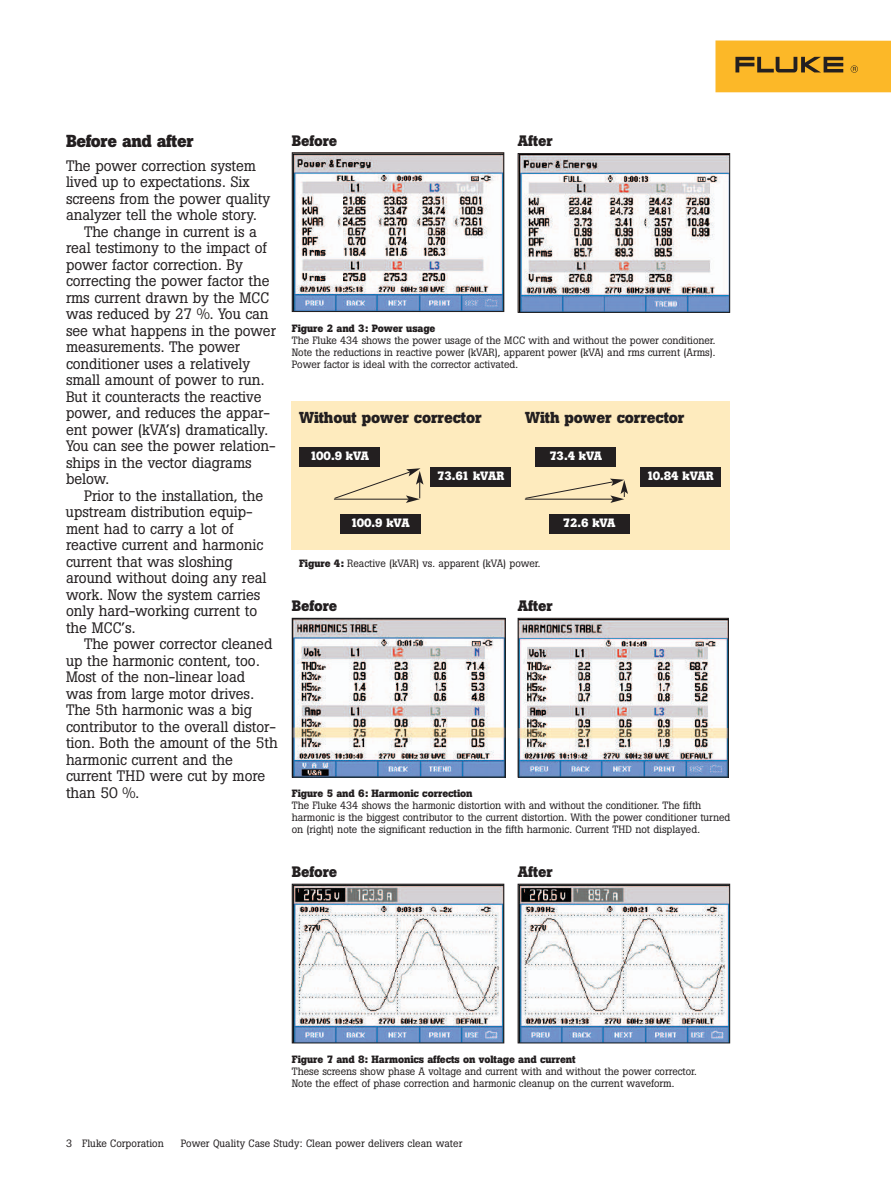
<style>
.page{position:relative;width:891px;height:1188px;background:#fff}
.page>*{position:absolute;margin:0;border:0;box-sizing:border-box;transform-origin:0 0}
.t1{font:700 17.25px "Boton";letter-spacing:-.02em;color:#231f20}
.t2{font:700 15.75px "Boton";letter-spacing:-.005em;color:#231f20}
.t3{font:15px "Boton";letter-spacing:-.005em;color:#231f20}
.t4{font:700 15px "Boton";letter-spacing:-.005em;color:#231f20}
.t5{font:700 12px "Boton";letter-spacing:-.025em;color:#fff}
.t6{font:10.5px/12px "Boton";letter-spacing:-.005em;color:#231f20}
.t7{font:700 10.5px "Boton";letter-spacing:-.005em;color:#231f20}
.s1{font-weight:700}
</style>
<div class="page">
<div style="left:292px;top:402px;width:438px;height:148px;background:#feebbe"></div>
<div style="left:716px;top:40px;width:175px;height:52px;background:#fcb828"></div>
<svg style="left:735px;top:57px;width:108px;height:15px"></svg>
<svg style="left:851px;top:65px;width:7px;height:8px"></svg>
<img style="left:520px;top:620px;width:207px;height:155px">
<div style="left:518px;top:618px;width:211px;height:159px;border:1px solid #231f20"></div>
<img style="left:294px;top:620px;width:210px;height:155px">
<div style="left:292px;top:618px;width:214px;height:159px;border:1px solid #231f20"></div>
<img style="left:520px;top:886px;width:208px;height:155px">
<div style="left:518px;top:884px;width:212px;height:159px;border:1px solid #231f20"></div>
<img style="left:294px;top:886px;width:208px;height:155px">
<div style="left:292px;top:884px;width:212px;height:159px;border:1px solid #231f20"></div>
<img style="left:520px;top:155px;width:208px;height:156px">
<div style="left:518px;top:153px;width:212px;height:160px;border:1px solid #231f20"></div>
<img style="left:294px;top:154px;width:208px;height:156px">
<div style="left:292px;top:152px;width:212px;height:160px;border:1px solid #231f20"></div>
<div style="left:299px;top:447px;width:81px;height:20px;background:#231f20"></div>
<div style="left:430px;top:467px;width:81px;height:19px;background:#231f20"></div>
<div style="left:340px;top:514px;width:81px;height:20px;background:#231f20"></div>
<div style="left:535px;top:447px;width:81px;height:20px;background:#231f20"></div>
<div style="left:640px;top:467px;width:81px;height:19px;background:#231f20"></div>
<div style="left:549px;top:514px;width:81px;height:20px;background:#231f20"></div>
<svg style="left:334px;top:468px;width:89px;height:35px"></svg>
<svg style="left:525px;top:479px;width:103px;height:24px"></svg>
<p class="t1" style="left:66px;top:135px;width:129px">Before and after</p>
<p class="t3" style="left:66px;top:160px;width:192px">The power correction system</p>
<p class="t3" style="left:66px;top:176px;width:185px">lived up to expectations. Six</p>
<p class="t3" style="left:66px;top:193px;width:206px">screens from the power quality</p>
<p class="t3" style="left:66px;top:209px;width:193px">analyzer tell the whole story.</p>
<p class="t3" style="left:84px;top:226px;width:175px">The change in current is a</p>
<p class="t3" style="left:66px;top:242px;width:202px">real testimony to the impact of</p>
<p class="t3" style="left:66px;top:259px;width:178px">power factor correction. By</p>
<p class="t3" style="left:66px;top:275px;width:205px">correcting the power factor the</p>
<p class="t3" style="left:66px;top:292px;width:205px">rms current drawn by the MCC</p>
<p class="t3" style="left:66px;top:308px;width:204px">was reduced by 27 %. You can</p>
<p class="t3" style="left:66px;top:325px;width:212px">see what happens in the power</p>
<p class="t3" style="left:66px;top:341px;width:176px">measurements. The power</p>
<p class="t3" style="left:66px;top:358px;width:186px">conditioner uses a relatively</p>
<p class="t3" style="left:66px;top:374px;width:200px">small amount of power to run.</p>
<p class="t3" style="left:66px;top:391px;width:197px">But it counteracts the reactive</p>
<p class="t3" style="left:66px;top:407px;width:206px">power, and reduces the appar-</p>
<p class="t3" style="left:66px;top:424px;width:204px">ent power (kVA’s) dramatically.</p>
<p class="t3" style="left:66px;top:440px;width:211px">You can see the power relation-</p>
<p class="t3" style="left:66px;top:457px;width:187px">ships in the vector diagrams</p>
<p class="t3" style="left:66px;top:473px;width:45px">below.</p>
<p class="t3" style="left:84px;top:490px;width:181px">Prior to the installation, the</p>
<p class="t3" style="left:66px;top:506px;width:188px">upstream distribution equip-</p>
<p class="t3" style="left:66px;top:523px;width:169px">ment had to carry a lot of</p>
<p class="t3" style="left:66px;top:539px;width:199px">reactive current and harmonic</p>
<p class="t3" style="left:66px;top:556px;width:168px">current that was sloshing</p>
<p class="t3" style="left:66px;top:572px;width:202px">around without doing any real</p>
<p class="t3" style="left:66px;top:589px;width:196px">work. Now the system carries</p>
<p class="t3" style="left:66px;top:605px;width:193px">only hard-working current to</p>
<p class="t3" style="left:66px;top:622px;width:71px">the MCC’s.</p>
<p class="t3" style="left:84px;top:638px;width:190px">The power corrector cleaned</p>
<p class="t3" style="left:66px;top:655px;width:195px">up the harmonic content, too.</p>
<p class="t3" style="left:66px;top:671px;width:181px">Most of the non-linear load</p>
<p class="t3" style="left:66px;top:688px;width:190px">was from large motor drives.</p>
<p class="t3" style="left:66px;top:704px;width:187px">The 5th harmonic was a big</p>
<p class="t3" style="left:66px;top:721px;width:211px">contributor to the overall distor-</p>
<p class="t3" style="left:66px;top:737px;width:213px">tion. Both the amount of the 5th</p>
<p class="t3" style="left:66px;top:754px;width:169px">harmonic current and the</p>
<p class="t3" style="left:66px;top:770px;width:201px">current THD were cut by more</p>
<p class="t3" style="left:66px;top:787px;width:75px">than 50 %.</p>
<p class="t4" style="left:292px;top:135px;width:47px">Before</p>
<p class="t4" style="left:518px;top:135px;width:36px">After</p>
<p class="t7" style="left:292px;top:324px;width:145px">Figure 2 and 3: Power usage</p>
<p class="t6" style="left:292px;top:335px;width:425px;text-align:justify">The Fluke 434 shows the power usage of the MCC with and without the power conditioner.<br>Note the reductions in reactive power (kVAR), apparent power (kVA) and rms current (Arms).<br>Power factor is ideal with the corrector activated.</p>
<p class="t2" style="left:299px;top:411px;width:184px">Without power corrector</p>
<p class="t2" style="left:525px;top:411px;width:161px">With power corrector</p>
<p class="t5" style="left:310px;top:451px;width:61px">100.9 kVA</p>
<p class="t5" style="left:437px;top:471px;width:69px">73.61 kVAR</p>
<p class="t5" style="left:549px;top:451px;width:54px">73.4 kVA</p>
<p class="t5" style="left:350px;top:518px;width:61px">100.9 kVA</p>
<p class="t6" style="left:299px;top:558px;width:243px"><span class="s1">Figure 4:</span> Reactive (kVAR) vs. apparent (kVA) power.</p>
<p class="t5" style="left:563px;top:518px;width:54px">72.6 kVA</p>
<p class="t4" style="left:292px;top:601px;width:47px">Before</p>
<p class="t4" style="left:518px;top:601px;width:36px">After</p>
<p class="t5" style="left:646px;top:471px;width:69px">10.84 kVAR</p>
<p class="t7" style="left:292px;top:789px;width:182px">Figure 5 and 6: Harmonic correction</p>
<p class="t6" style="left:292px;top:800px;width:440px">The Fluke 434 shows the harmonic distortion with and without the conditioner. The fifth harmonic is the biggest contributor to the current distortion. With the power conditioner turned on (right) note the significant reduction in the fifth harmonic. Current THD not displayed.</p>
<p class="t4" style="left:292px;top:866px;width:47px">Before</p>
<p class="t4" style="left:518px;top:867px;width:36px">After</p>
<p class="t7" style="left:292px;top:1055px;width:285px">Figure 7 and 8: Harmonics affects on voltage and current</p>
<p class="t6" style="left:292px;top:1066px;width:406px">These screens show phase A voltage and current with and without the power corrector.<br>Note the effect of phase correction and harmonic cleanup on the current waveform.</p>
<p class="t6" style="left:66px;top:1139px;width:99px">3 Fluke Corporation</p>
<p class="t6" style="left:181px;top:1139px;width:283px">Power Quality Case Study: Clean power delivers clean water</p>
</div>
